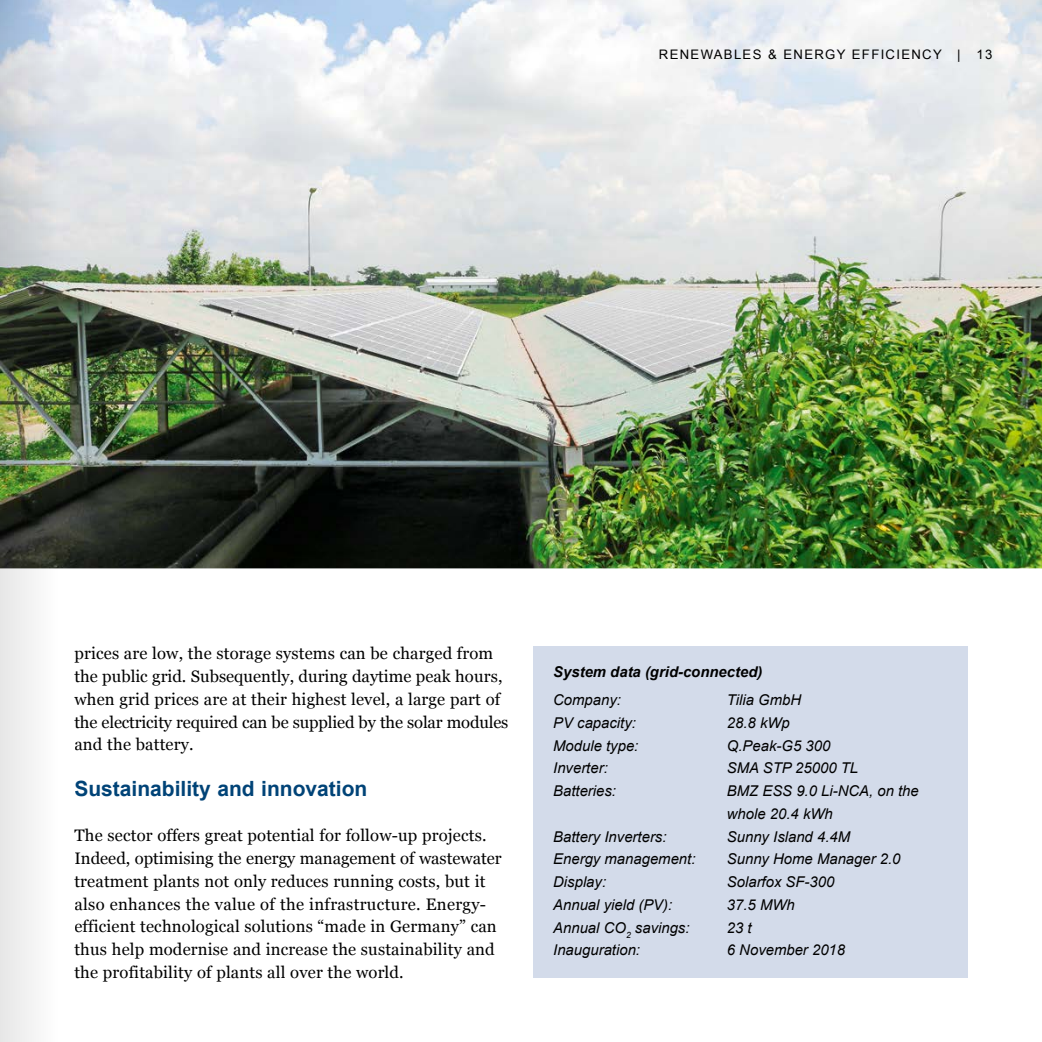
<style>
.page{position:relative;width:1042px;height:1042px;background:#fff}
.page>*{position:absolute;margin:0;border:0;box-sizing:border-box;transform-origin:0 0}
.t1{font:700 21px "Arial";color:#004377}
.t2{font:16.62px/22.8px "Georgia";letter-spacing:.01em;color:#000}
.t3{font:italic 14.88px/22.8px "Arial";color:#000}
.t4{font:italic 700 14.88px "Arial";color:#000}
.t5{font:13.12px "Arial";letter-spacing:.1em;color:#000}
</style>
<div class="page">
<img style="left:74px;top:0;width:968px;height:568px">
<div style="left:533px;top:647px;width:434px;height:331px;background:#d3dbea"></div>
<img style="left:0;top:0;width:74px;height:1042px">
<p class="t5" style="left:659px;top:46px;width:335px">RENEWABLES &amp; ENERGY EFFICIENCY | 13</p>
<p class="t2" style="left:74px;top:641px;width:435px">prices are low, the storage systems can be charged from the public grid. Subsequently, during daytime peak hours, when grid prices are at their highest level, a large part of the electricity required can be supplied by the solar modules and the battery.</p>
<p class="t1" style="left:74px;top:775px;width:294px">Sustainability and innovation</p>
<p class="t2" style="left:74px;top:823px;width:429px">The sector offers great potential for follow-up projects.<br>Indeed, optimising the energy management of wastewater treatment plants not only reduces running costs, but it also enhances the value of the infrastructure. Energy&shy;efficient technological solutions “made in Germany” can thus help modernise and increase the sustainability and the profitability of plants all over the world.</p>
<p class="t4" style="left:553px;top:662px;width:211px">System data (grid-connected)</p>
<p class="t3" style="left:553px;top:689px;width:69px">Company:</p>
<p class="t3" style="left:727px;top:689px;width:76px">Tilia GmbH</p>
<p class="t3" style="left:553px;top:711px;width:84px">PV capacity:</p>
<p class="t3" style="left:727px;top:711px;width:64px">28.8 kWp</p>
<p class="t3" style="left:553px;top:734px;width:87px">Module type:</p>
<p class="t3" style="left:727px;top:734px;width:105px">Q.Peak-G5 300</p>
<p class="t3" style="left:553px;top:757px;width:56px">Inverter:</p>
<p class="t3" style="left:727px;top:757px;width:133px">SMA STP 25000 TL</p>
<p class="t3" style="left:553px;top:780px;width:64px">Batteries:</p>
<p class="t3" style="left:727px;top:780px;width:193px">BMZ ESS 9.0 Li-NCA, on the whole 20.4 kWh</p>
<p class="t3" style="left:553px;top:825px;width:115px">Battery Inverters:</p>
<p class="t3" style="left:727px;top:825px;width:125px">Sunny Island 4.4M</p>
<p class="t3" style="left:553px;top:848px;width:144px">Energy management:</p>
<p class="t3" style="left:727px;top:848px;width:175px">Sunny Home Manager 2.0</p>
<p class="t3" style="left:553px;top:871px;width:54px">Display:</p>
<p class="t3" style="left:727px;top:871px;width:109px">Solarfox SF-300</p>
<p class="t3" style="left:553px;top:893px;width:121px">Annual yield (PV):</p>
<p class="t3" style="left:727px;top:893px;width:69px">37.5 MWh</p>
<p class="t3" style="left:553px;top:916px;width:138px">Annual CO<sub>2</sub> savings:</p>
<p class="t3" style="left:727px;top:916px;width:26px">23 t</p>
<p class="t3" style="left:553px;top:939px;width:88px">Inauguration:</p>
<p class="t3" style="left:727px;top:939px;width:120px">6 November 2018</p>
</div>
